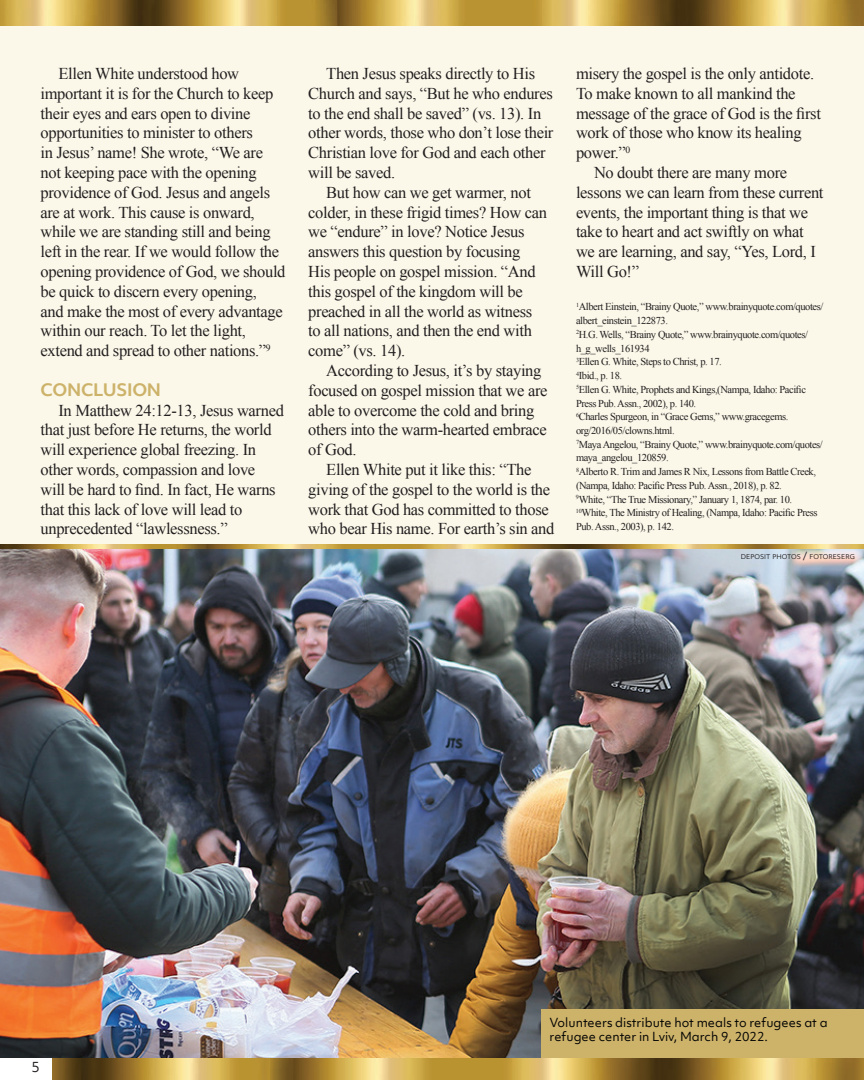
<style>
.page{position:relative;width:864px;height:1080px;background:#fff}
.page>*{position:absolute;margin:0;border:0;box-sizing:border-box;transform-origin:0 0}
.t1{font:16.5px/19.8px "Times New Roman";letter-spacing:-.02em;color:#231f20}
.t2{font:700 16.5px "Objektiv Mk 1";letter-spacing:-.02em;color:#cdb26a}
.t3{font:13.5px "Objektiv Mk 3";color:#231f20}
.t4{font:12px/14.4px "Objektiv Mk 1";color:#040503}
.t5{font:10.5px/13.6px "Times New Roman";letter-spacing:-.04em;color:#231f20}
.t6{font:6.3px "Objektiv Mk 3";color:#231f20}
.s1{font-size:9px}
</style>
<div class="page">
<img style="left:53px;top:1058px;width:811px;height:22px">
<div style="left:0;top:11px;width:864px;height:1037px;background:#fbf8ea"></div>
<img style="left:0;top:544px;width:864px;height:5px">
<img style="left:0;top:0;width:110px;height:25px">
<img style="left:110px;top:0;width:754px;height:25px">
<img style="left:0;top:549px;width:864px;height:509px">
<div style="left:541px;top:1009px;width:323px;height:48px;background:#cdb26a"></div>
<p class="t1" style="left:40px;top:65px;width:247px;text-indent:18px">Ellen White understood how important it is for the Church to keep their eyes and ears open to divine opportunities to minister to others<br>in Jesus’ name! She wrote, “We are not keeping pace with the opening providence of God. Jesus and angels are at work. This cause is onward, while we are standing still and being left in the rear. If we would follow the opening providence of God, we should be quick to discern every opening,<br>and make the most of every advantage within our reach. To let the light, extend and spread to other nations.”<sup>9</sup></p>
<p class="t2" style="left:40px;top:382px;width:122px">CONCLUSION</p>
<p class="t1" style="left:40px;top:400px;width:245px;text-indent:18px">In Matthew 24:12-13, Jesus warned that just before He returns, the world will experience global freezing. In other words, compassion and love will be hard to find. In fact, He warns that this lack of love will lead to unprecedented “lawlessness.”</p>
<p class="t1" style="left:308px;top:65px;width:247px;text-indent:18px">Then Jesus speaks directly to His<br>Church and says, “But he who endures to the end shall be saved” (vs. 13). In other words, those who don’t lose their<br>Christian love for God and each other will be saved.</p>
<p class="t1" style="left:308px;top:184px;width:240px;text-indent:18px">But how can we get warmer, not colder, in these frigid times? How can we “endure” in love? Notice Jesus answers this question by focusing<br>His people on gospel mission. “And this gospel of the kingdom will be preached in all the world as witness to all nations, and then the end with come” (vs. 14).</p>
<p class="t1" style="left:308px;top:362px;width:241px;text-indent:18px">According to Jesus, it’s by staying focused on gospel mission that we are able to overcome the cold and bring others into the warm-hearted embrace of God.</p>
<p class="t1" style="left:308px;top:461px;width:248px;text-align:center">Ellen White put it like this: “The giving of the gospel to the world is the work that God has committed to those who bear His name. For earth’s sin and</p>
<p class="t1" style="left:576px;top:65px;width:240px">misery the gospel is the only antidote.</p>
<p class="t1" style="left:576px;top:85px;width:221px">To make known to all mankind the</p>
<p class="t1" style="left:576px;top:103px;width:246px">message of the grace of God is the first</p>
<p class="t1" style="left:576px;top:124px;width:227px">work of those who know its healing</p>
<p class="t1" style="left:576px;top:144px;width:56px">power.”<sup>0</sup></p>
<p class="t1" style="left:594px;top:164px;width:195px">No doubt there are many more</p>
<p class="t1" style="left:576px;top:184px;width:249px">lessons we can learn from these current</p>
<p class="t1" style="left:576px;top:204px;width:234px">events, the important thing is that we</p>
<p class="t1" style="left:576px;top:223px;width:229px">take to heart and act swiftly on what</p>
<p class="t1" style="left:576px;top:243px;width:241px">we are learning, and say, “Yes, Lord, I</p>
<p class="t1" style="left:576px;top:263px;width:65px">Will Go!”</p>
<p class="t5" style="left:576px;top:301px;width:249px"><sup>1</sup>Albert Einstein, “Brainy Quote,” www.brainyquote.com/quotes/ albert_einstein_122873.<br><sup>2</sup>H.G. Wells, “Brainy Quote,” www.brainyquote.com/quotes/ h_g_wells_161934<br><sup>3</sup>Ellen G. White, Steps to Christ, p. 17.<br><sup>4</sup>Ibid., p. 18.<br><sup>5</sup>Ellen G. White, Prophets and Kings,(Nampa, Idaho: Pacific Press Pub. Assn., 2002), p. 140.<br><sup>6</sup>Charles Spurgeon, in “Grace Gems,” www.gracegems. org/2016/05/clowns.html.<br><sup>7</sup>Maya Angelou, “Brainy Quote,” www.brainyquote.com/quotes/ maya_angelou_120859.<br><sup>8</sup>Alberto R. Trim and James R Nix, Lessons from Battle Creek, (Nampa, Idaho: Pacific Press Pub. Assn., 2018), p. 82.<br><sup>9</sup>White, “The True Missionary,” January 1, 1874, par. 10.<br><sup>10</sup>White, The Ministry of Healing, (Nampa, Idaho: Pacific Press Pub. Assn., 2003), p. 142.</p>
<p class="t6" style="left:741px;top:554px;width:115px">DEPOSIT PHOTOS <span class="s1">/</span> FOTORESERG</p>
<p class="t3" style="left:32px;top:1059px;width:10px">5</p>
<p class="t4" style="left:550px;top:1016px;width:280px">Volunteers distribute hot meals to refugees at a refugee center in Lviv, March 9, 2022.</p>
</div>
